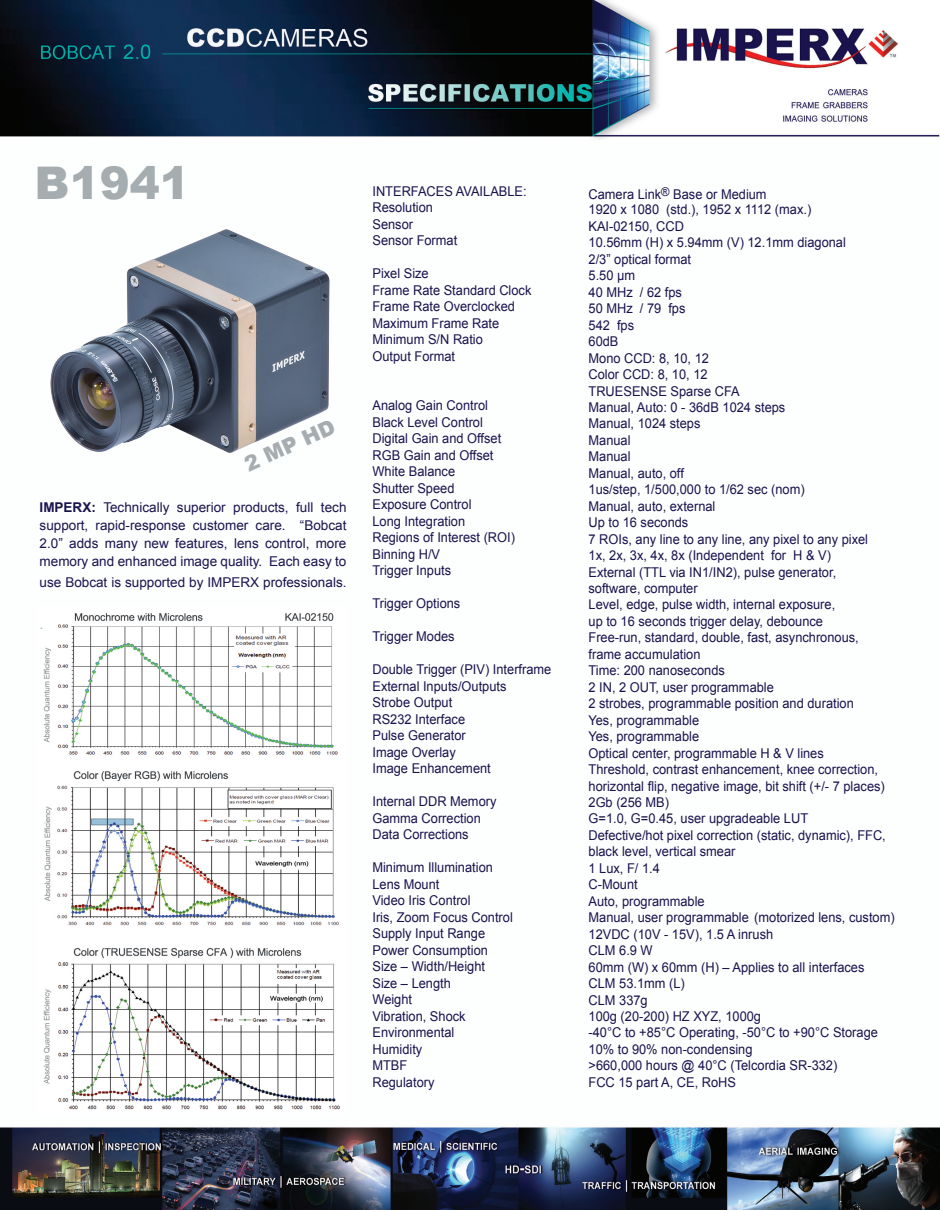
<style>
.page{position:relative;width:940px;height:1210px;background:#fff}
.page>*{position:absolute;margin:0;border:0;box-sizing:border-box;transform-origin:0 0}
.t1{font:900 45px "Arial";color:#a5adb0}
.t2{font:900 21px "Arial";color:#a5adb0}
.t3{font:13.5px/16.5px "Arial";color:#19134e;scale:.95 1}
.t4{font:13.5px/18px "Arial";color:#19134e;text-align:justify}
.t5{font:13.5px "Arial";color:#a5adb0}
.s1{font-weight:700}
</style>
<div class="page">
<img style="left:0;top:0;width:940px;height:1210px">
<img style="left:39px;top:606px;width:306px;height:508px">
<img style="left:35px;top:221px;width:307px;height:245px">
<p class="t1" style="left:35px;top:150px;width:157px">B1941</p>
<p class="t2" style="left:239px;top:451px;width:98px;rotate:-24deg">2 MP HD</p>
<p class="t4" style="left:40px;top:498px;width:308px"><span class="s1">IMPERX:</span> Technically superior products, full tech support, rapid-response customer care. “Bobcat 2.0” adds many new features, lens control, more memory and enhanced image quality. Each easy to</p>
<p class="t4" style="left:40px;top:573px;width:308px">use Bobcat is supported by IMPERX professionals.</p>
<p class="t5" style="left:40px;top:615px;width:5px">.</p>
<p class="t3" style="left:372px;top:183px;width:164px">INTERFACES AVAILABLE:</p>
<p class="t3" style="left:372px;top:199px;width:65px">Resolution</p>
<p class="t3" style="left:372px;top:216px;width:44px">Sensor</p>
<p class="t3" style="left:372px;top:232px;width:91px">Sensor Format</p>
<p class="t3" style="left:372px;top:265px;width:61px">Pixel Size</p>
<p class="t3" style="left:372px;top:282px;width:169px">Frame Rate Standard Clock</p>
<p class="t3" style="left:372px;top:298px;width:152px">Frame Rate Overclocked</p>
<p class="t3" style="left:372px;top:315px;width:135px">Maximum Frame Rate</p>
<p class="t3" style="left:372px;top:331px;width:118px">Minimum S/N Ratio</p>
<p class="t3" style="left:372px;top:348px;width:89px">Output Format</p>
<p class="t3" style="left:372px;top:397px;width:123px">Analog Gain Control</p>
<p class="t3" style="left:372px;top:414px;width:118px">Black Level Control</p>
<p class="t3" style="left:372px;top:430px;width:137px">Digital Gain and Offset</p>
<p class="t3" style="left:372px;top:447px;width:129px">RGB Gain and Offset</p>
<p class="t3" style="left:372px;top:463px;width:89px">White Balance</p>
<p class="t3" style="left:372px;top:480px;width:88px">Shutter Speed</p>
<p class="t3" style="left:372px;top:496px;width:106px">Exposure Control</p>
<p class="t3" style="left:372px;top:513px;width:99px">Long Integration</p>
<p class="t3" style="left:372px;top:529px;width:152px">Regions of Interest (ROI)</p>
<p class="t3" style="left:372px;top:546px;width:73px">Binning H/V</p>
<p class="t3" style="left:372px;top:562px;width:84px">Trigger Inputs</p>
<p class="t3" style="left:372px;top:595px;width:94px">Trigger Options</p>
<p class="t3" style="left:372px;top:628px;width:88px">Trigger Modes</p>
<p class="t3" style="left:372px;top:661px;width:190px">Double Trigger (PIV) Interframe</p>
<p class="t3" style="left:372px;top:678px;width:143px">External Inputs/Outputs</p>
<p class="t3" style="left:372px;top:694px;width:86px">Strobe Output</p>
<p class="t3" style="left:372px;top:711px;width:99px">RS232 Interface</p>
<p class="t3" style="left:372px;top:727px;width:100px">Pulse Generator</p>
<p class="t3" style="left:372px;top:744px;width:89px">Image Overlay</p>
<p class="t3" style="left:372px;top:760px;width:126px">Image Enhancement</p>
<p class="t3" style="left:372px;top:793px;width:132px">Internal DDR Memory</p>
<p class="t3" style="left:372px;top:810px;width:116px">Gamma Correction</p>
<p class="t3" style="left:372px;top:826px;width:103px">Data Corrections</p>
<p class="t3" style="left:372px;top:859px;width:128px">Minimum Illumination</p>
<p class="t3" style="left:372px;top:876px;width:72px">Lens Mount</p>
<p class="t3" style="left:372px;top:892px;width:105px">Video Iris Control</p>
<p class="t3" style="left:372px;top:909px;width:149px">Iris, Zoom Focus Control</p>
<p class="t3" style="left:372px;top:925px;width:120px">Supply Input Range</p>
<p class="t3" style="left:372px;top:942px;width:123px">Power Consumption</p>
<p class="t3" style="left:372px;top:958px;width:120px">Size – Width/Height</p>
<p class="t3" style="left:372px;top:975px;width:84px">Size – Length</p>
<p class="t3" style="left:372px;top:991px;width:43px">Weight</p>
<p class="t3" style="left:372px;top:1008px;width:100px">Vibration, Shock</p>
<p class="t3" style="left:372px;top:1024px;width:88px">Environmental</p>
<p class="t3" style="left:372px;top:1041px;width:54px">Humidity</p>
<p class="t3" style="left:588px;top:186px;width:324px">Camera Link<sup>®</sup> Base or Medium<br>1920 x 1080 (std.), 1952 x 1112 (max.)<br>KAI-02150, CCD<br>10.56mm (H) x 5.94mm (V) 12.1mm diagonal<br>2/3” optical format<br>5.50 μm<br>40 MHz / 62 fps<br>50 MHz / 79 fps<br>542 fps<br>60dB<br>Mono CCD: 8, 10, 12<br>Color CCD: 8, 10, 12<br>TRUESENSE Sparse CFA<br>Manual, Auto: 0 - 36dB 1024 steps<br>Manual, 1024 steps<br>Manual<br>Manual<br>Manual, auto, off<br>1us/step, 1/500,000 to 1/62 sec (nom)<br>Manual, auto, external<br>Up to 16 seconds<br>7 ROIs, any line to any line, any pixel to any pixel<br>1x, 2x, 3x, 4x, 8x (Independent for H &amp; V)<br>External (TTL via IN1/IN2), pulse generator,<br>software, computer<br>Level, edge, pulse width, internal exposure,<br>up to 16 seconds trigger delay, debounce<br>Free-run, standard, double, fast, asynchronous, frame accumulation<br>Time: 200 nanoseconds<br>2 IN, 2 OUT, user programmable<br>2 strobes, programmable position and duration<br>Yes, programmable<br>Yes, programmable<br>Optical center, programmable H &amp; V lines<br>Threshold, contrast enhancement, knee correction, horizontal flip, negative image, bit shift (+/- 7 places)<br>2Gb (256 MB)<br>G=1.0, G=0.45, user upgradeable LUT<br>Defective/hot pixel correction (static, dynamic), FFC, black level, vertical smear<br>1 Lux, F/ 1.4<br>C-Mount<br>Auto, programmable<br>Manual, user programmable (motorized lens, custom)<br>12VDC (10V - 15V), 1.5 A inrush<br>CLM 6.9 W<br>60mm (W) x 60mm (H) – Applies to all interfaces<br>CLM 53.1mm (L)<br>CLM 337g<br>100g (20-200) HZ XYZ, 1000g<br>-40°C to +85°C Operating, -50°C to +90°C Storage<br>10% to 90% non-condensing</p>
<p class="t3" style="left:372px;top:1057px;width:38px">MTBF</p>
<p class="t3" style="left:588px;top:1057px;width:263px">&gt;660,000 hours @ 40°C (Telcordia SR-332)</p>
<p class="t3" style="left:372px;top:1074px;width:67px">Regulatory</p>
<p class="t3" style="left:588px;top:1074px;width:157px">FCC 15 part A, CE, RoHS</p>
</div>
